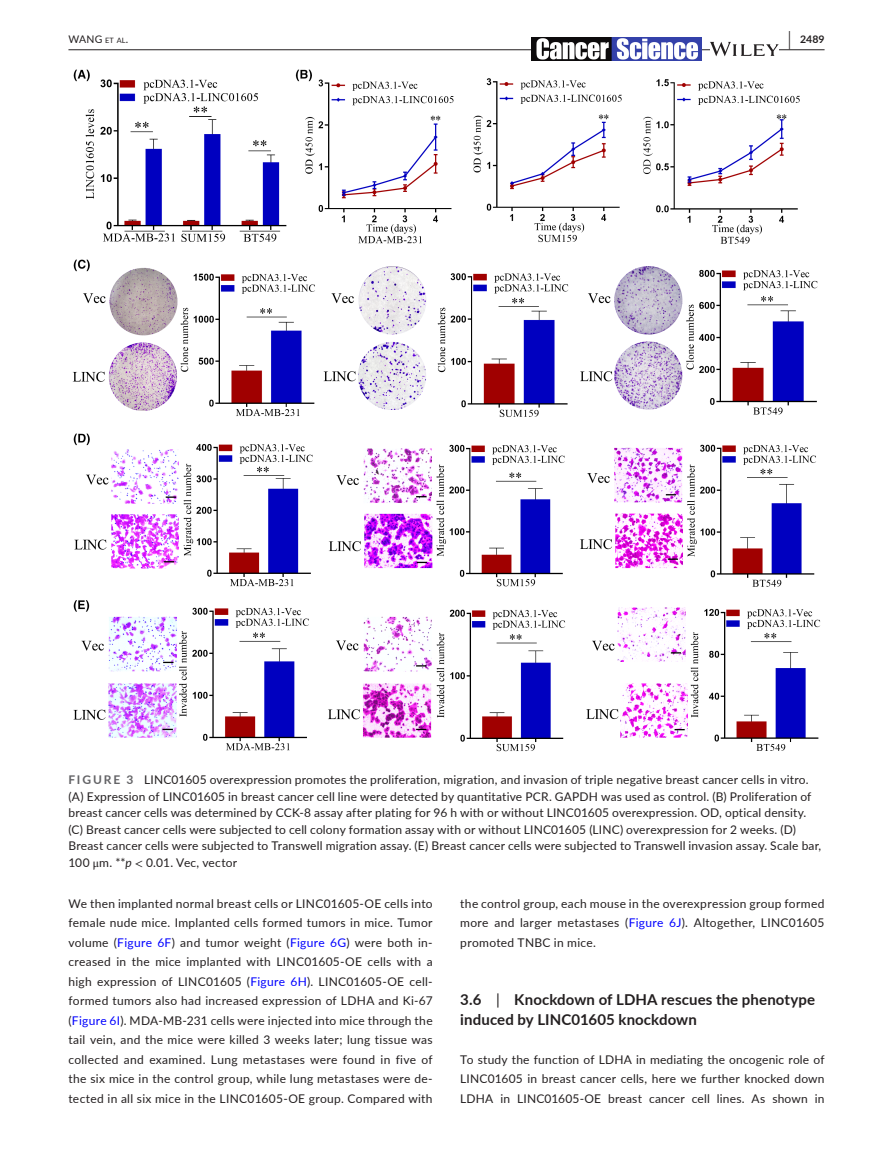
<style>
.page{position:relative;width:893px;height:1174px;background:#fff}
.page>*{position:absolute;margin:0;border:0;box-sizing:border-box;transform-origin:0 0}
.t1{font:700 15px/19.5px "Lato";letter-spacing:.005em;color:#231f20}
.t2{font:12px/19.5px "Lato";letter-spacing:.015em;color:#231f20;text-align:justify}
.t3{font:10.5px "Lato";color:#231f20}
.t4{font:700 10.5px "Lato";color:#231f20}
.s1{font-size:7.35px}
.s2{font-size:19.5px}
.s3{font-weight:700;color:#636366}
.s4{font-family:"STIX"}
.s5{font-style:italic}
.s6{color:#00f}
.s7{font-weight:400}
</style>
<div class="page">
<hr style="left:68px;top:49px;width:756px;height:1px;background:#231f20">
<img style="left:531px;top:37px;width:170px;height:24px">
<svg style="left:710px;top:42px;width:69px;height:14px"></svg>
<img style="left:72px;top:69px;width:749px;height:683px">
<p class="t3" style="left:68px;top:31px;width:61px">WANG <span class="s1">et al</span>.</p>
<p class="t4" style="left:789px;top:31px;width:37px"><span class="s2">|</span> 2489</p>
<p class="t2" style="left:68px;top:771px;width:754px;line-height:16.5px;text-align:left"><span class="s3">FIGURE 3</span> LINC01605 overexpression promotes the proliferation, migration, and invasion of triple negative breast cancer cells in vitro. (A) Expression of LINC01605 in breast cancer cell line were detected by quantitative PCR. GAPDH was used as control. (B) Proliferation of breast cancer cells was determined by CCK-8 assay after plating for 96 h with or without LINC01605 overexpression. OD, optical density. (C) Breast cancer cells were subjected to cell colony formation assay with or without LINC01605 (LINC) overexpression for 2 weeks. (D)<br>Breast cancer cells were subjected to Transwell migration assay. (E) Breast cancer cells were subjected to Transwell invasion assay. Scale bar, 100 <span class="s4">μ</span>m. **<span class="s5">p</span> <span class="s4">&lt;</span> 0.01. Vec, vector</p>
<p class="t2" style="left:68px;top:893px;width:366px">We then implanted normal breast cells or LINC01605-OE cells into female nude mice. Implanted cells formed tumors in mice. Tumor volume (<span class="s6">Figure 6F</span>) and tumor weight (<span class="s6">Figure 6G</span>) were both in&shy;creased in the mice implanted with LINC01605-OE cells with a high expression of LINC01605 (<span class="s6">Figure 6H</span>). LINC01605-OE cell&shy;formed tumors also had increased expression of LDHA and Ki-67 (<span class="s6">Figure 6I</span>). MDA-MB-231 cells were injected into mice through the tail vein, and the mice were killed 3 weeks later; lung tissue was collected and examined. Lung metastases were found in five of the six mice in the control group, while lung metastases were de&shy;tected in all six mice in the LINC01605-OE group. Compared with</p>
<p class="t2" style="left:460px;top:893px;width:366px">the control group, each mouse in the overexpression group formed more and larger metastases (<span class="s6">Figure 6J</span>). Altogether, LINC01605 promoted TNBC in mice.</p>
<p class="t1" style="left:460px;top:989px;width:356px">3.6 <span class="s7">|</span> Knockdown of LDHA rescues the phenotype induced by LINC01605 knockdown</p>
<p class="t2" style="left:460px;top:1049px;width:366px">To study the function of LDHA in mediating the oncogenic role of LINC01605 in breast cancer cells, here we further knocked down LDHA in LINC01605-OE breast cancer cell lines. As shown in</p>
</div>
